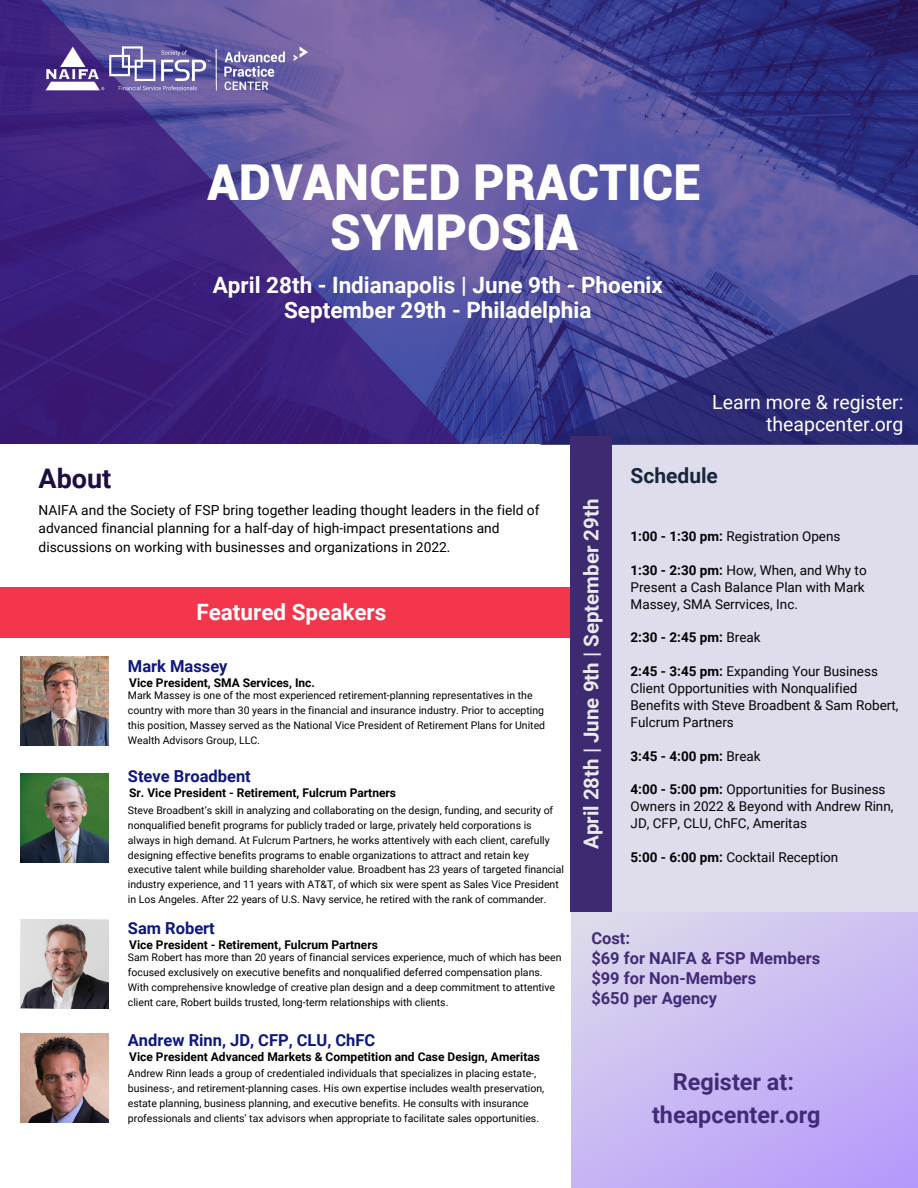
<style>
.page{position:relative;width:918px;height:1188px;background:#fff}
.page>*{position:absolute;margin:0;border:0;box-sizing:border-box;transform-origin:0 0}
.t1{font:900 49.5px/49.5px "Roboto";color:#fff;text-align:center}
.t2{font:700 27px "Roboto";color:#1e0f42}
.t3{font:700 23.4px "Roboto";color:#412b77}
.t4{font:700 22.5px "Roboto";color:#fff}
.t5{font:700 21px "Roboto";color:#19263e}
.t6{font:700 20.55px "Roboto";color:#fff}
.t7{font:19.5px/22.5px "Roboto";color:#fff;text-align:right}
.t8{font:700 16.5px "Roboto";color:#0f1781}
.t9{font:700 16.5px "Roboto";color:#412b77}
.t10{font:13.8px/18.6px "Roboto";color:#000}
.t11{font:13.5px/16.8px "Roboto";color:#000}
.t12{font:700 13.5px "Roboto";color:#000}
.t13{font:700 12px "Roboto";color:#000}
.t14{font:10.5px/14.9px "Roboto";color:#000}
.s1{font-weight:700}
.s2{font-weight:400}
</style>
<div class="page">
<img style="left:0;top:0;width:918px;height:444px">
<svg style="left:571px;top:912px;width:347px;height:276px;background:#c9baf2"></svg>
<img style="left:530px;top:275px;width:388px;height:169px">
<img style="left:42px;top:45px;width:268px;height:47px">
<img style="left:20px;top:657px;width:88px;height:89px">
<img style="left:20px;top:774px;width:88px;height:88px">
<img style="left:20px;top:920px;width:88px;height:89px">
<img style="left:20px;top:1034px;width:88px;height:89px">
<div style="left:0;top:587px;width:570px;height:51px;background:#f4364c"></div>
<svg style="left:571px;top:436px;width:347px;height:476px;background:#c8c4da"></svg>
<p class="t1" style="left:207px;top:159px;width:495px">ADVANCED PRACTICE<br>SYMPOSIA</p>
<p class="t2" style="left:39px;top:463px;width:74px">About</p>
<p class="t4" style="left:213px;top:272px;width:452px">April 28th - Indianapolis | June 9th - Phoenix</p>
<p class="t4" style="left:284px;top:297px;width:309px">September 29th - Philadelphia</p>
<p class="t7" style="left:712px;top:391px;width:193px">Learn more &amp; register: theapcenter.org</p>
<p class="t5" style="left:631px;top:464px;width:89px">Schedule</p>
<p class="t10" style="left:39px;top:501px;width:503px">NAIFA and the Society of FSP bring together leading thought leaders in the field of advanced financial planning for a half-day of high-impact presentations and discussions on working with businesses and organizations in 2022.</p>
<p class="t6" style="left:580px;top:849px;width:352px;rotate:-90deg">April 28th | June 9th | September 29th</p>
<p class="t4" style="left:196px;top:600px;width:191px">Featured Speakers</p>
<p class="t8" style="left:128px;top:657px;width:101px">Mark Massey</p>
<p class="t13" style="left:129px;top:676px;width:187px">Vice President, SMA Services, Inc.</p>
<p class="t14" style="left:128px;top:688px;width:419px">Mark Massey is one of the most experienced retirement-planning representatives in the country with more than 30 years in the financial and insurance industry. Prior to accepting this position, Massey served as the National Vice President of Retirement Plans for United Wealth Advisors Group, LLC.</p>
<p class="t8" style="left:128px;top:767px;width:124px">Steve Broadbent</p>
<p class="t13" style="left:129px;top:786px;width:268px">Sr. Vice President - Retirement, Fulcrum Partners</p>
<p class="t14" style="left:128px;top:803px;width:438px">Steve Broadbent’s skill in analyzing and collaborating on the design, funding, and security of nonqualified benefit programs for publicly traded or large, privately held corporations is always in high demand. At Fulcrum Partners, he works attentively with each client, carefully designing effective benefits programs to enable organizations to attract and retain key executive talent while building shareholder value. Broadbent has 23 years of targeted financial industry experience, and 11 years with AT&amp;T, of which six were spent as Sales Vice President in Los Angeles. After 22 years of U.S. Navy service, he retired with the rank of commander.</p>
<p class="t11" style="left:631px;top:528px;width:211px"><span class="s1">1:00 - 1:30 pm:</span> Registration Opens</p>
<p class="t11" style="left:631px;top:562px;width:238px"><span class="s1">1:30 - 2:30 pm:</span> How, When, and Why to<br>Present a Cash Balance Plan with Mark<br>Massey, SMA Serrvices, Inc.</p>
<p class="t12" style="left:631px;top:630px;width:132px">2:30 - 2:45 pm: <span class="s2">Break</span></p>
<p class="t11" style="left:631px;top:663px;width:269px"><span class="s1">2:45 - 3:45 pm:</span> Expanding Your Business Client Opportunities with Nonqualified Benefits with Steve Broadbent &amp; Sam Robert, Fulcrum Partners</p>
<p class="t12" style="left:631px;top:748px;width:132px">3:45 - 4:00 pm: <span class="s2">Break</span></p>
<p class="t11" style="left:631px;top:781px;width:264px"><span class="s1">4:00 - 5:00 pm:</span> Opportunities for Business<br>Owners in 2022 &amp; Beyond with Andrew Rinn,<br>JD, CFP, CLU, ChFC, Ameritas</p>
<p class="t11" style="left:631px;top:849px;width:209px"><span class="s1">5:00 - 6:00 pm:</span> Cocktail Reception</p>
<p class="t8" style="left:128px;top:919px;width:88px">Sam Robert</p>
<p class="t13" style="left:129px;top:938px;width:250px">Vice President - Retirement, Fulcrum Partners</p>
<p class="t14" style="left:128px;top:950px;width:435px">Sam Robert has more than 20 years of financial services experience, much of which has been focused exclusively on executive benefits and nonqualified deferred compensation plans.<br>With comprehensive knowledge of creative plan design and a deep commitment to attentive client care, Robert builds trusted, long-term relationships with clients.</p>
<p class="t8" style="left:128px;top:1031px;width:249px">Andrew Rinn, JD, CFP, CLU, ChFC</p>
<p class="t13" style="left:129px;top:1050px;width:412px">Vice President Advanced Markets &amp; Competition and Case Design, Ameritas</p>
<p class="t14" style="left:128px;top:1066px;width:418px">Andrew Rinn leads a group of credentialed individuals that specializes in placing estate-, business-, and retirement-planning cases. His own expertise includes wealth preservation, estate planning, business planning, and executive benefits. He consults with insurance professionals and clients’ tax advisors when appropriate to facilitate sales opportunities.</p>
<p class="t9" style="left:591px;top:928px;width:40px">Cost:</p>
<p class="t9" style="left:591px;top:949px;width:230px">$69 for NAIFA &amp; FSP Members</p>
<p class="t9" style="left:591px;top:969px;width:166px">$99 for Non-Members</p>
<p class="t9" style="left:591px;top:989px;width:127px">$650 per Agency</p>
<p class="t3" style="left:673px;top:1068px;width:123px">Register at:</p>
<p class="t3" style="left:652px;top:1101px;width:170px">theapcenter.org</p>
</div>
